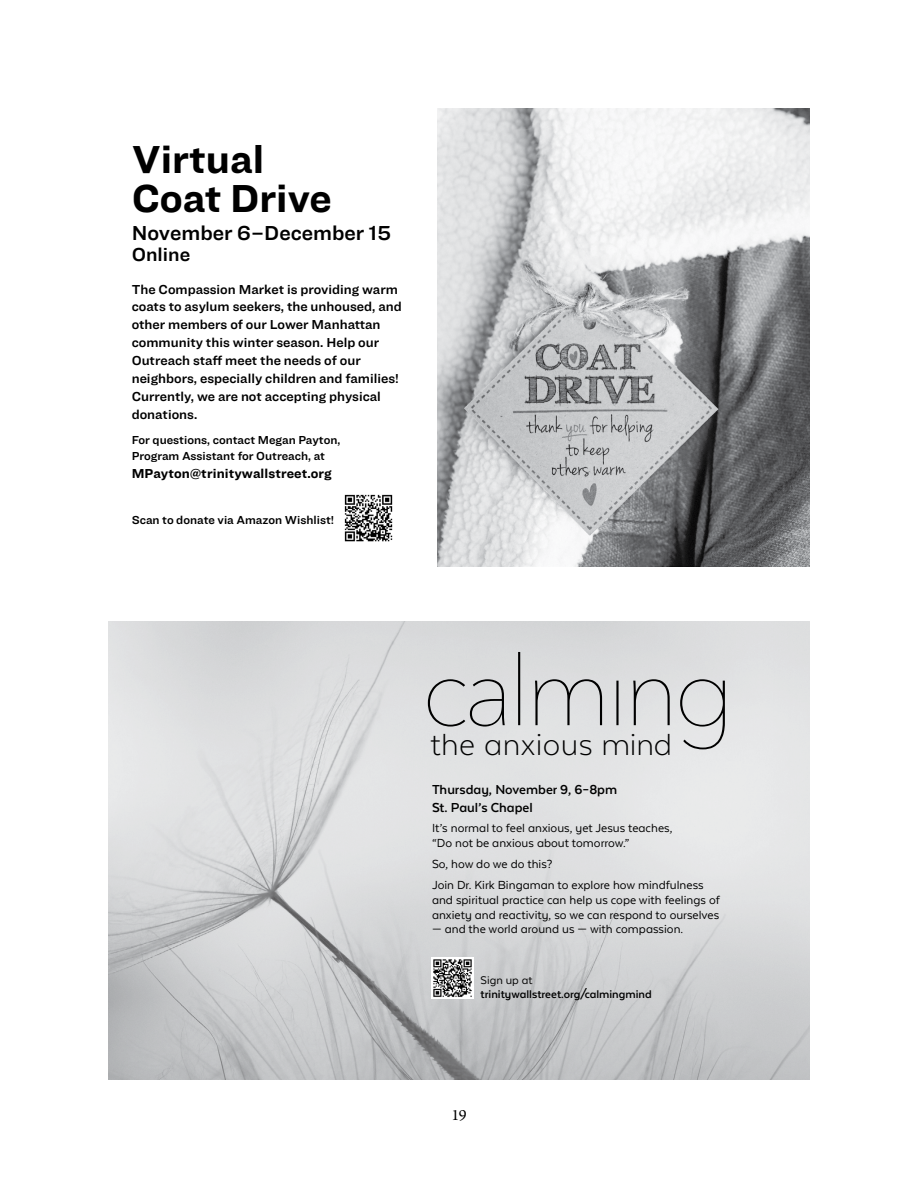
<style>
.page{position:relative;width:918px;height:1188px;background:#fff}
.page>*{position:absolute;margin:0;border:0;box-sizing:border-box;transform-origin:0 0}
.t1{font:700 40.5px/39px "Ringside";color:#000}
.t2{font:300 34.95px "Texta Alt";letter-spacing:.01em;color:#000}
.t3{font:21px "Ringside Regular Semi";color:#000}
.t4{font:19.5px "Ringside Regular Semi";color:#000}
.t5{font:16.5px "Arno Pro";color:#000}
.t6{font:700 15px/18px "Texta Alt";color:#000}
.t7{font:13.5px/14.5px "Texta Alt";color:#000}
.t8{font:13.5px/18px "Ringside Regular Semi";color:#000}
.t9{font:700 13.5px "Ringside";letter-spacing:.01em;color:#000}
.t10{font:700 12.75px "Texta Alt";color:#000}
.t11{font:12.75px "Texta Alt";color:#000}
.t12{font:12px/16.5px "Ringside Regular Semi";color:#000}
</style>
<div class="page">
<img style="left:437px;top:108px;width:373px;height:459px">
<img style="left:344px;top:494px;width:49px;height:48px">
<img style="left:108px;top:621px;width:702px;height:459px">
<svg style="left:428px;top:652px;width:297px;height:97px;background:#d0d1d2"></svg>
<img style="left:432px;top:958px;width:41px;height:41px">
<h1 class="t1" style="left:132px;top:138px;width:202px">Virtual<br>Coat Drive</h1>
<h3 class="t3" style="left:132px;top:218px;width:261px">November 6–December 15</h3>
<h3 class="t4" style="left:132px;top:240px;width:60px">Online</h3>
<p class="t8" style="left:132px;top:280px;width:272px">The Compassion Market is providing warm coats to asylum seekers, the unhoused, and other members of our Lower Manhattan community this winter season. Help our Outreach staff meet the needs of our neighbors, especially children and families!<br>Currently, we are not accepting physical donations.</p>
<p class="t12" style="left:132px;top:431px;width:210px">For questions, contact Megan Payton,<br>Program Assistant for Outreach, at</p>
<p class="t9" style="left:132px;top:464px;width:202px">MPayton@trinitywallstreet.org</p>
<p class="t12" style="left:132px;top:511px;width:204px">Scan to donate via Amazon Wishlist!</p>
<h2 class="t2" style="left:431px;top:726px;width:243px">the anxious mind</h2>
<p class="t6" style="left:432px;top:781px;width:187px">Thursday, November 9, 6–8pm<br>St. Paul’s Chapel</p>
<p class="t7" style="left:432px;top:821px;width:242px">It’s normal to feel anxious, yet Jesus teaches, “Do not be anxious about tomorrow.”</p>
<p class="t7" style="left:432px;top:853px;width:273px;line-height:21.3px">So, how do we do this?<br>Join Dr. Kirk Bingaman to explore how mindfulness</p>
<p class="t7" style="left:432px;top:893px;width:289px">and spiritual practice can help us cope with feelings of anxiety and reactivity, so we can respond to ourselves</p>
<p class="t7" style="left:432px;top:922px;width:253px">— and the world around us — with compassion.</p>
<p class="t11" style="left:481px;top:974px;width:53px">Sign up at</p>
<p class="t10" style="left:481px;top:987px;width:173px">trinitywallstreet.org/calmingmind</p>
<p class="t5" style="left:451px;top:1106px;width:17px">19</p>
</div>
